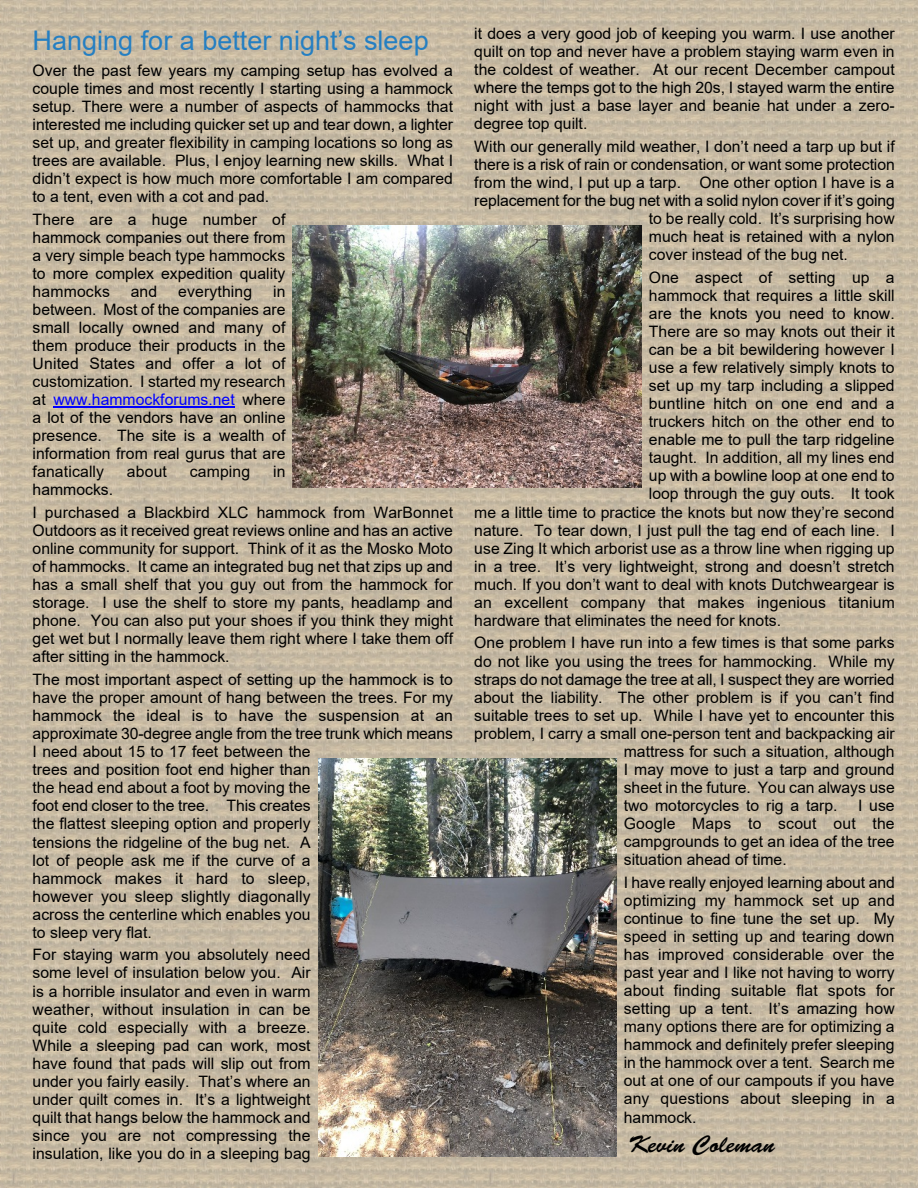
<style>
.page{position:relative;width:918px;height:1188px;background:#fff}
.page>*{position:absolute;margin:0;border:0;box-sizing:border-box;transform-origin:0 0}
.t1{font:27px "Arial";color:#257fc2}
.t2{font:24px "Brush Script Std";color:#000}
.t3{font:15.75px/18px "Arial";color:#000;text-align:justify}
.s1{color:#00f}
</style>
<div class="page">
<div style="left:2px;top:0;width:916px;height:1186px;background:#c6baa3"></div>
<img style="left:293px;top:226px;width:348px;height:261px">
<img style="left:318px;top:758px;width:298px;height:398px">
<hr style="left:53px;top:406px;width:182px;height:1px;background:#00f">
<h1 class="t1" style="left:33px;top:31px;width:398px">Hanging for a better night’s sleep</h1>
<p class="t3" style="left:33px;top:62px;width:422px">Over the past few years my camping setup has evolved a couple times and most recently I starting using a hammock setup. There were a number of aspects of hammocks that interested me including quicker set up and tear down, a lighter set up, and greater flexibility in camping locations so long as trees are available. Plus, I enjoy learning new skills. What I didn’t expect is how much more comfortable I am compared to a tent, even with a cot and pad.</p>
<p class="t3" style="left:33px;top:211px;width:254px">There are a huge number of hammock companies out there from a very simple beach type hammocks to more complex expedition quality hammocks</p>
<p class="t3" style="left:33px;top:284px;width:254px;text-indent:240px">in between. Most of the companies are small locally owned and many of them produce their products in the United States and offer a lot of customization. I started my research at <span class="s1">www.hammockforums.net</span> where a lot of the vendors have an online presence. The site is a wealth of information from real gurus that are fanatically</p>
<p class="t3" style="left:131px;top:284px;width:28px">and</p>
<p class="t3" style="left:178px;top:284px;width:76px">everything</p>
<p class="t3" style="left:127px;top:464px;width:42px">about</p>
<p class="t3" style="left:190px;top:464px;width:62px">camping</p>
<p class="t3" style="left:273px;top:464px;width:14px">in</p>
<p class="t3" style="left:33px;top:480px;width:422px;line-height:22.5px">hammocks.<br>I purchased a Blackbird XLC hammock from WarBonnet</p>
<p class="t3" style="left:33px;top:523px;width:422px">Outdoors as it received great reviews online and has an active online community for support. Think of it as the Mosko Moto of hammocks. It came an integrated bug net that zips up and has a small shelf that you guy out from the hammock for storage. I use the shelf to store my pants, headlamp and phone. You can also put your shoes if you think they might get wet but I normally leave them right where I take them off after sitting in the hammock.</p>
<p class="t3" style="left:33px;top:672px;width:422px;text-align:left">The most important aspect of setting up the hammock is to have the proper amount of hang between the trees. For my hammock the ideal is to have the suspension at an approximate 30-degree angle from the tree trunk which means I need about 15 to 17 feet between the<br>trees and position foot end higher than<br>the head end about a foot by moving the<br>foot end closer to the tree. This creates<br>the flattest sleeping option and properly<br>tensions the ridgeline of the bug net. A<br>lot of people ask me if the curve of a<br>hammock makes it hard to sleep,<br>however you sleep slightly diagonally<br>across the centerline which enables you<br>to sleep very flat.</p>
<p class="t3" style="left:33px;top:947px;width:280px">For staying warm you absolutely need some level of insulation below you. Air is a horrible insulator and even in warm weather, without insulation in can be quite cold especially with a breeze.<br>While a sleeping pad can work, most have found that pads will slip out from under you fairly easily. That’s where an under quilt comes in. It’s a lightweight quilt that hangs below the hammock and since you are not compressing the insulation, like you do in a sleeping bag</p>
<p class="t3" style="left:474px;top:26px;width:422px">it does a very good job of keeping you warm. I use another quilt on top and never have a problem staying warm even in the coldest of weather. At our recent December campout where the temps got to the high 20s, I stayed warm the entire night with just a base layer and beanie hat under a zero&shy;degree top quilt.</p>
<p class="t3" style="left:474px;top:139px;width:422px">With our generally mild weather, I don’t need a tarp up but if</p>
<p class="t3" style="left:474px;top:157px;width:422px">there is a risk of rain or condensation, or want some protection</p>
<p class="t3" style="left:474px;top:175px;width:422px">from the wind, I put up a tarp. One other option I have is a</p>
<p class="t3" style="left:474px;top:193px;width:422px">replacement for the bug net with a solid nylon cover if it’s going</p>
<p class="t3" style="left:649px;top:211px;width:247px">to be really cold. It’s surprising how</p>
<p class="t3" style="left:649px;top:229px;width:247px">much heat is retained with a nylon</p>
<p class="t3" style="left:649px;top:247px;width:200px">cover instead of the bug net.</p>
<p class="t3" style="left:649px;top:270px;width:247px">One aspect of setting up a</p>
<p class="t3" style="left:649px;top:288px;width:247px">hammock that requires a little skill</p>
<p class="t3" style="left:649px;top:306px;width:247px">are the knots you need to know.</p>
<p class="t3" style="left:649px;top:324px;width:247px">There are so may knots out their it</p>
<p class="t3" style="left:649px;top:342px;width:247px">can be a bit bewildering however I</p>
<p class="t3" style="left:649px;top:360px;width:247px">use a few relatively simply knots to</p>
<p class="t3" style="left:649px;top:378px;width:247px">set up my tarp including a slipped</p>
<p class="t3" style="left:649px;top:396px;width:247px">buntline hitch on one end and a</p>
<p class="t3" style="left:649px;top:414px;width:247px">truckers hitch on the other end to</p>
<p class="t3" style="left:649px;top:432px;width:247px">enable me to pull the tarp ridgeline</p>
<p class="t3" style="left:649px;top:450px;width:247px">taught. In addition, all my lines end</p>
<p class="t3" style="left:649px;top:468px;width:247px">up with a bowline loop at one end to</p>
<p class="t3" style="left:649px;top:486px;width:247px">loop through the guy outs. It took</p>
<p class="t3" style="left:474px;top:504px;width:422px">me a little time to practice the knots but now they’re second</p>
<p class="t3" style="left:474px;top:523px;width:422px">nature. To tear down, I just pull the tag end of each line. I</p>
<p class="t3" style="left:474px;top:541px;width:422px">use Zing It which arborist use as a throw line when rigging up</p>
<p class="t3" style="left:474px;top:559px;width:422px">in a tree. It’s very lightweight, strong and doesn’t stretch</p>
<p class="t3" style="left:474px;top:577px;width:422px">much. If you don’t want to deal with knots Dutchweargear is</p>
<p class="t3" style="left:474px;top:595px;width:422px">an excellent company that makes ingenious titanium</p>
<p class="t3" style="left:474px;top:613px;width:308px">hardware that eliminates the need for knots.</p>
<p class="t3" style="left:474px;top:635px;width:422px">One problem I have run into a few times is that some parks</p>
<p class="t3" style="left:474px;top:653px;width:422px">do not like you using the trees for hammocking. While my</p>
<p class="t3" style="left:474px;top:672px;width:422px">straps do not damage the tree at all, I suspect they are worried</p>
<p class="t3" style="left:474px;top:690px;width:422px">about the liability. The other problem is if you can’t find</p>
<p class="t3" style="left:474px;top:708px;width:422px">suitable trees to set up. While I have yet to encounter this</p>
<p class="t3" style="left:474px;top:726px;width:422px">problem, I carry a small one-person tent and backpacking air</p>
<p class="t3" style="left:624px;top:744px;width:272px">mattress for such a situation, although</p>
<p class="t3" style="left:624px;top:762px;width:272px">I may move to just a tarp and ground</p>
<p class="t3" style="left:624px;top:780px;width:272px">sheet in the future. You can always use</p>
<p class="t3" style="left:624px;top:798px;width:215px">two motorcycles to rig a tarp.</p>
<p class="t3" style="left:624px;top:798px;width:272px;text-indent:234px">I use Google Maps to scout out the campgrounds to get an idea of the tree situation ahead of time.</p>
<p class="t3" style="left:624px;top:875px;width:272px">I have really enjoyed learning about and optimizing my hammock set up and continue to fine tune the set up. My speed in setting up and tearing down has improved considerable over the past year and I like not having to worry about finding suitable flat spots for setting up a tent. It’s amazing how many options there are for optimizing a hammock and definitely prefer sleeping in the hammock over a tent. Search me out at one of our campouts if you have any questions about sleeping in a hammock.</p>
<h2 class="t2" style="left:628px;top:1136px;width:148px">Kevin Coleman</h2>
</div>
